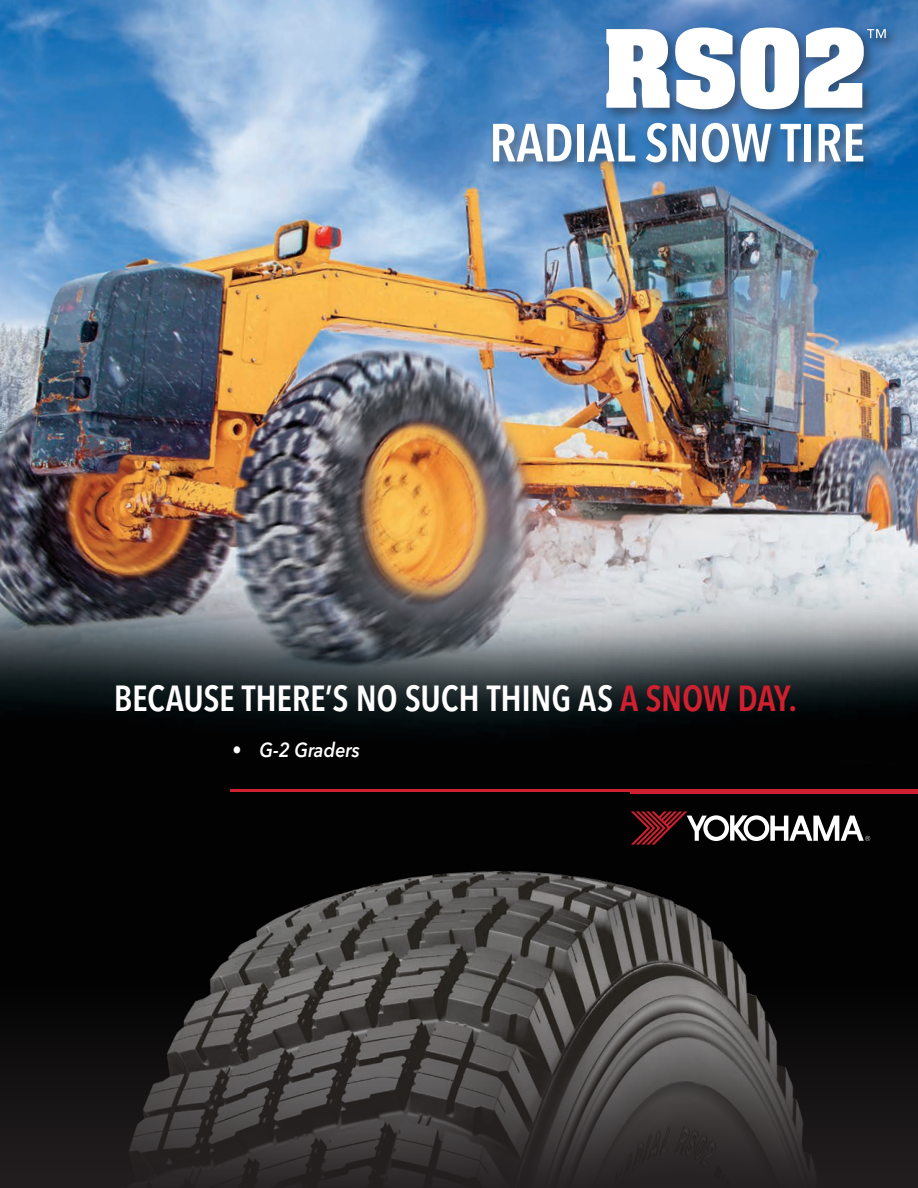
<style>
.page{position:relative;width:918px;height:1188px;background:#fff}
.page>*{position:absolute;margin:0;border:0;box-sizing:border-box;transform-origin:0 0}
.t1{font:600 condensed 53.25px "Avenir Next LT Pro";color:#fff}
.t2{font:600 condensed 36px "Avenir Next LT Pro";letter-spacing:-.01em;color:#fff}
.t3{font:italic 600 20.25px "Avenir Next LT Pro";color:#fff;scale:.9 1}
.s1{color:#cf202f}
</style>
<div class="page">
<img style="left:0;top:0;width:918px;height:983px">
<div style="left:490px;top:119px;width:386px;height:57px;background:#231f20;opacity:.43"></div>
<svg style="left:631px;top:811px;width:239px;height:34px"></svg>
<hr style="left:230px;top:789px;width:665px;height:2px;background:#cf202f">
<hr style="left:631px;top:789px;width:287px;height:4px;background:#cf202f">
<img style="left:63px;top:872px;width:792px;height:111px">
<svg style="left:0;top:983px;width:918px;height:205px;background:#343131"></svg>
<div style="left:603px;top:24px;width:296px;height:98px;background:#231f20;opacity:.43"></div>
<svg style="left:606px;top:28px;width:129px;height:81px"></svg>
<svg style="left:741px;top:28px;width:58px;height:81px"></svg>
<div style="left:865px;top:26px;width:34px;height:24px;background:#231f20;opacity:.43"></div>
<svg style="left:805px;top:28px;width:81px;height:80px"></svg>
<h1 class="t1" style="left:489px;top:110px;width:378px">RADIAL SNOW TIRE</h1>
<p class="t2" style="left:114px;top:676px;width:685px">BECAUSE THERE’S NO SUCH THING AS <span class="s1">A SNOW DAY.</span></p>
<p class="t3" style="left:233px;top:738px;width:143px">• G-2 Graders</p>
</div>
